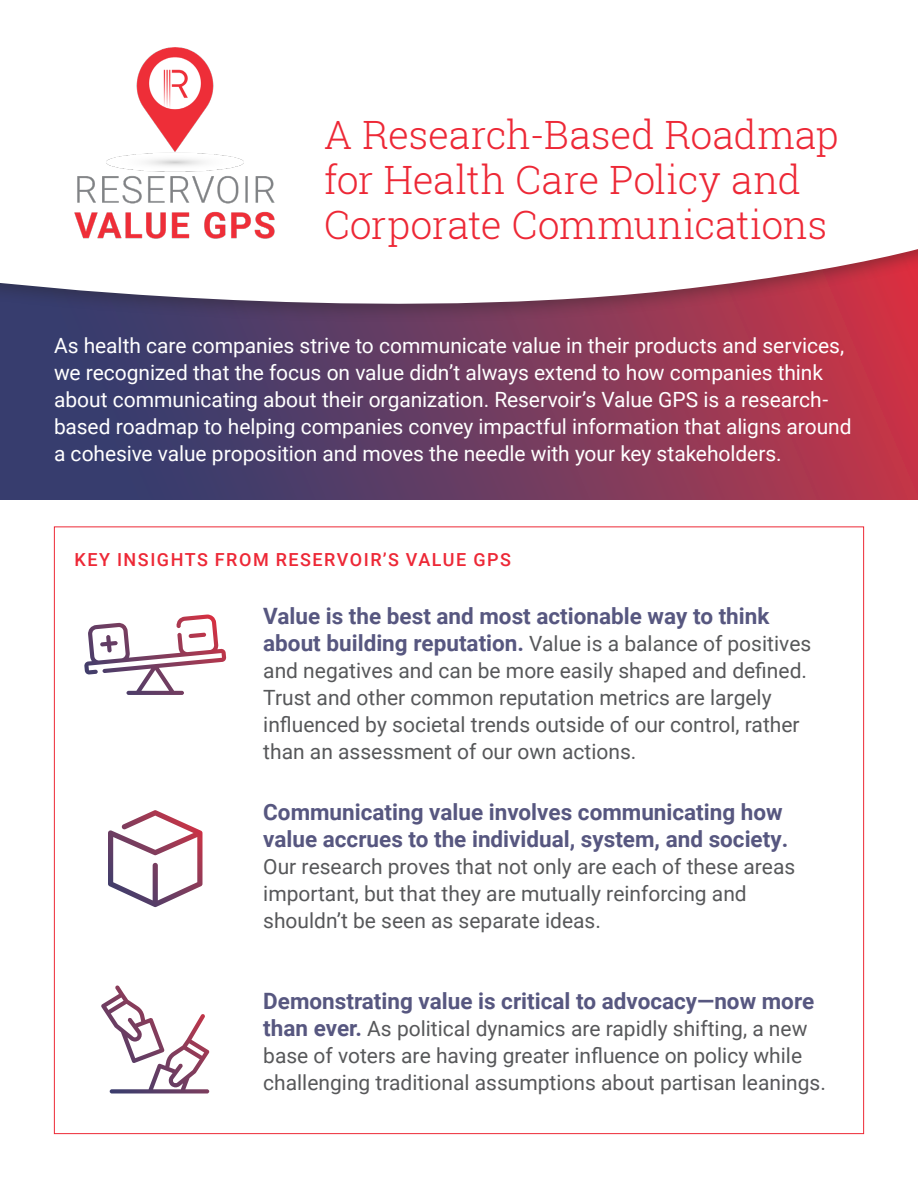
<style>
.page{position:relative;width:918px;height:1188px;background:#fff}
.page>*{position:absolute;margin:0;border:0;box-sizing:border-box;transform-origin:0 0}
.t1{font:300 39px/45px "Roboto Slab";letter-spacing:-.005em;color:#ed2836}
.t2{font:700 22.5px/27px "Roboto";color:#575780}
.t3{font:21px/27px "Roboto";color:#57585a}
.t4{font:21px/27px "Roboto";letter-spacing:-.005em;color:#fff}
.t5{font:500 18px "Roboto";letter-spacing:.085em;color:#ed2836}
.s1{font-weight:700;font-size:22.5px;color:#575780}
</style>
<div class="page">
<svg style="left:0;top:325px;width:918px;height:175px;background:#713b5f"></svg>
<svg style="left:0;top:47px;width:918px;height:278px"></svg>
<img style="left:74px;top:48px;width:202px;height:199px">
<svg style="left:84px;top:615px;width:142px;height:80px"></svg>
<svg style="left:108px;top:810px;width:94px;height:97px"></svg>
<svg style="left:101px;top:986px;width:108px;height:108px"></svg>
<p class="t1" style="left:324px;top:111px;width:516px">A Research-Based Roadmap for Health Care Policy and<br>Corporate Communications</p>
<p class="t4" style="left:54px;top:331px;width:799px">As health care companies strive to communicate value in their products and services, we recognized that the focus on value didn’t always extend to how companies think about communicating about their organization. Reservoir’s Value GPS is a research&shy;based roadmap to helping companies convey impactful information that aligns around a cohesive value proposition and moves the needle with your key stakeholders.</p>
<p class="t5" style="left:75px;top:547px;width:438px">KEY INSIGHTS FROM RESERVOIR’S VALUE GPS</p>
<p class="t2" style="left:263px;top:602px;width:508px">Value is the best and most actionable way to think</p>
<p class="t3" style="left:263px;top:630px;width:550px"><span class="s1">about building reputation.</span> Value is a balance of positives and negatives and can be more easily shaped and defined.<br>Trust and other common reputation metrics are largely influenced by societal trends outside of our control, rather than an assessment of our own actions.</p>
<p class="t2" style="left:263px;top:798px;width:527px">Communicating value involves communicating how value accrues to the individual, system, and society.</p>
<p class="t3" style="left:263px;top:852px;width:534px">Our research proves that not only are each of these areas important, but that they are mutually reinforcing and shouldn’t be seen as separate ideas.</p>
<p class="t2" style="left:263px;top:987px;width:553px">Demonstrating value is critical to advocacy—now more</p>
<p class="t3" style="left:263px;top:1014px;width:564px"><span class="s1">than ever.</span> As political dynamics are rapidly shifting, a new base of voters are having greater influence on policy while challenging traditional assumptions about partisan leanings.</p>
</div>
